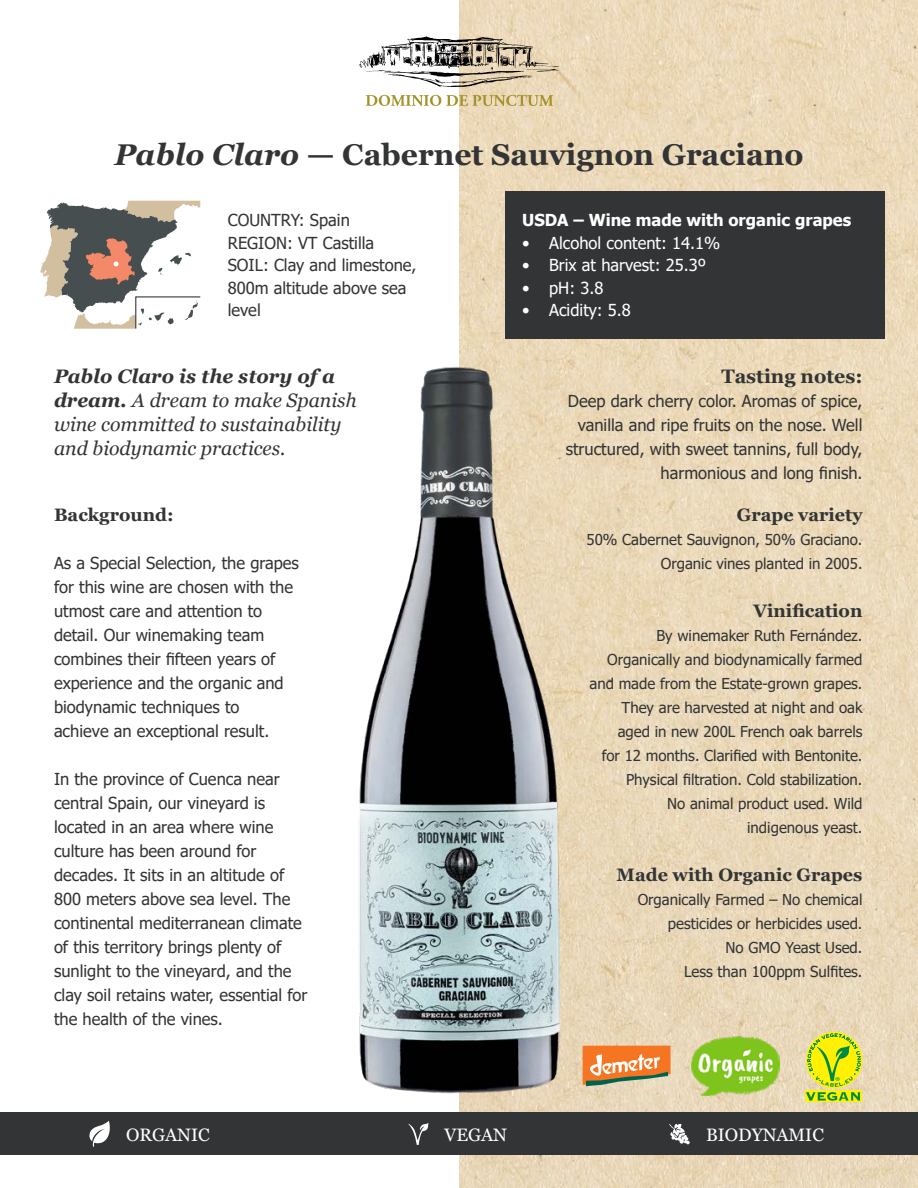
<style>
.page{position:relative;width:918px;height:1188px;background:#fff}
.page>*{position:absolute;margin:0;border:0;box-sizing:border-box;transform-origin:0 0}
.t1{font:700 30px "Georgia";color:#333435}
.t2{font:italic 19.5px/24px "Georgia";color:#333435}
.t3{font:700 19.5px "Georgia";color:#333435}
.t4{font:700 18px "Georgia";color:#333435}
.t5{font:18px "Georgia";color:#fff}
.t6{font:16.5px/24px "Tahoma";color:#333435}
.t7{font:16.5px "Tahoma";color:#fff}
.t8{font:700 16.5px "Tahoma";color:#fff}
.t9{font:15px/24px "Tahoma";color:#333435;text-align:right}
.s1{font-style:italic}
.s2{font-weight:700}
</style>
<div class="page">
<img style="left:459px;top:0;width:459px;height:1188px">
<div style="left:0;top:1113px;width:918px;height:42px;background:#333435"></div>
<div style="left:505px;top:191px;width:379px;height:148px;background:#333435"></div>
<svg style="left:40px;top:201px;width:160px;height:128px"></svg>
<img style="left:359px;top:367px;width:200px;height:727px">
<svg style="left:89px;top:1121px;width:21px;height:26px"></svg>
<svg style="left:669px;top:1124px;width:21px;height:20px"></svg>
<svg style="left:408px;top:1123px;width:21px;height:22px"></svg>
<svg style="left:366px;top:95px;width:187px;height:11px"></svg>
<svg style="left:359px;top:36px;width:200px;height:51px"></svg>
<img style="left:692px;top:1036px;width:88px;height:59px">
<svg style="left:583px;top:1046px;width:88px;height:40px;background:#de9359"></svg>
<div style="left:805px;top:1090px;width:57px;height:12px;background:#fff101"></div>
<svg style="left:806px;top:1033px;width:55px;height:68px;background:#c7d72e"></svg>
<p class="t1" style="left:114px;top:135px;width:691px"><span class="s1">Pablo Claro</span> — Cabernet Sauvignon Graciano</p>
<p class="t6" style="left:228px;top:209px;width:124px">COUNTRY: Spain</p>
<p class="t6" style="left:228px;top:232px;width:148px">REGION: VT Castilla</p>
<p class="t6" style="left:228px;top:255px;width:190px;line-height:22.5px">SOIL: Clay and limestone,<br>800m altitude above sea level</p>
<p class="t8" style="left:522px;top:209px;width:331px">USDA – Wine made with organic grapes</p>
<p class="t7" style="left:522px;top:232px;width:199px">• Alcohol content: 14.1%</p>
<p class="t7" style="left:522px;top:254px;width:185px">• Brix at harvest: 25.3º</p>
<p class="t7" style="left:522px;top:277px;width:83px">• pH: 3.8</p>
<p class="t7" style="left:522px;top:299px;width:110px">• Acidity: 5.8</p>
<p class="t2" style="left:54px;top:364px;width:304px"><span class="s2">Pablo Claro is the story of a dream.</span> A dream to make Spanish wine committed to sustainability and biodynamic practices.</p>
<p class="t3" style="left:721px;top:364px;width:143px">Tasting notes:</p>
<p class="t6" style="left:566px;top:390px;width:298px;text-align:right">Deep dark cherry color. Aromas of spice, vanilla and ripe fruits on the nose. Well structured, with sweet tannins, full body, harmonious and long finish.</p>
<p class="t4" style="left:54px;top:503px;width:121px">Background:</p>
<p class="t6" style="left:54px;top:552px;width:246px">As a Special Selection, the grapes</p>
<p class="t6" style="left:54px;top:576px;width:241px">for this wine are chosen with the</p>
<p class="t6" style="left:54px;top:600px;width:210px">utmost care and attention to</p>
<p class="t6" style="left:54px;top:624px;width:212px">detail. Our winemaking team</p>
<p class="t6" style="left:54px;top:648px;width:223px">combines their fifteen years of</p>
<p class="t6" style="left:54px;top:672px;width:231px">experience and the organic and</p>
<p class="t6" style="left:54px;top:696px;width:187px">biodynamic techniques to</p>
<p class="t6" style="left:54px;top:720px;width:217px">achieve an exceptional result.</p>
<p class="t6" style="left:54px;top:768px;width:255px">In the province of Cuenca near central Spain, our vineyard is located in an area where wine culture has been around for decades. It sits in an altitude of<br>800 meters above sea level. The continental mediterranean climate of this territory brings plenty of sunlight to the vineyard, and the clay soil retains water, essential for the health of the vines.</p>
<p class="t4" style="left:737px;top:503px;width:127px">Grape variety</p>
<p class="t9" style="left:587px;top:529px;width:277px">50% Cabernet Sauvignon, 50% Graciano.</p>
<p class="t9" style="left:661px;top:553px;width:203px">Organic vines planted in 2005.</p>
<p class="t4" style="left:753px;top:599px;width:111px">Vinification</p>
<p class="t9" style="left:656px;top:625px;width:208px">By winemaker Ruth Fernández.</p>
<p class="t9" style="left:590px;top:649px;width:275px">Organically and biodynamically farmed and made from the Estate-grown grapes.<br>They are harvested at night and oak aged in new 200L French oak barrels<br>for 12 months. Clarified with Bentonite.<br>Physical filtration. Cold stabilization.<br>No animal product used. Wild<br>indigenous yeast.</p>
<p class="t4" style="left:617px;top:863px;width:247px">Made with Organic Grapes</p>
<p class="t9" style="left:638px;top:889px;width:226px">Organically Farmed – No chemical pesticides or herbicides used.</p>
<p class="t9" style="left:726px;top:937px;width:138px">No GMO Yeast Used.</p>
<p class="t9" style="left:684px;top:961px;width:180px">Less than 100ppm Sulfites.</p>
<p class="t5" style="left:126px;top:1124px;width:85px">ORGANIC</p>
<p class="t5" style="left:444px;top:1124px;width:64px">VEGAN</p>
<p class="t5" style="left:706px;top:1124px;width:119px">BIODYNAMIC</p>
</div>
